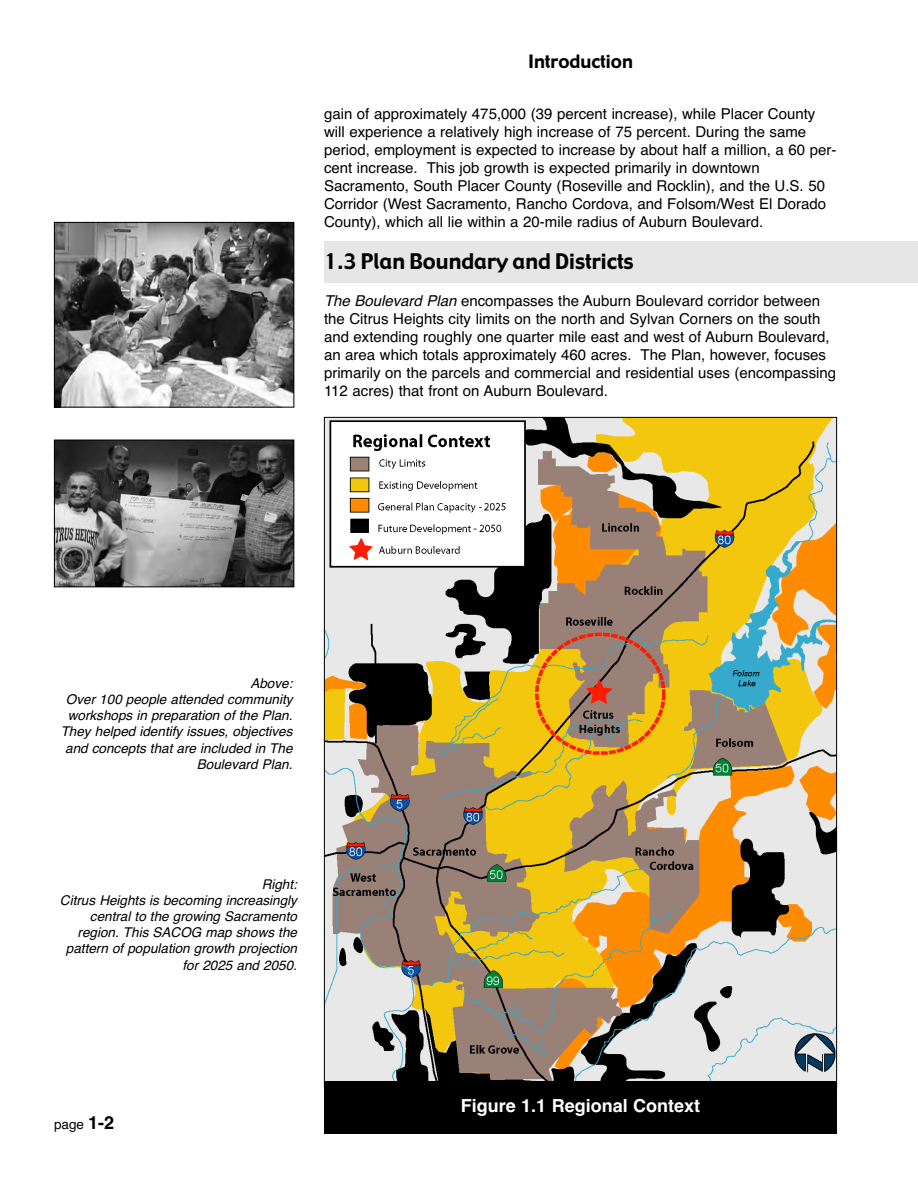
<style>
.page{position:relative;width:918px;height:1188px;background:#fff}
.page>*{position:absolute;margin:0;border:0;box-sizing:border-box;transform-origin:0 0}
.t1{font:21px "Gadget";color:#000}
.t2{font:700 18px "Helvetica";color:#fff}
.t3{font:18px "Gadget";color:#000}
.t4{font:15px/18px "Helvetica";color:#000}
.t5{font:italic 13.5px/16.2px "Helvetica";color:#000;text-align:right}
.t6{font:13.5px "Helvetica";color:#000}
.s1{font-style:italic}
.s2{font-weight:700;font-size:18px}
</style>
<div class="page">
<div style="left:324px;top:242px;width:594px;height:42px;background:#e6e6e6"></div>
<img style="left:326px;top:419px;width:509px;height:663px">
<img style="left:56px;top:224px;width:236px;height:182px">
<div style="left:54px;top:222px;width:240px;height:186px;border:1px solid #000"></div>
<img style="left:56px;top:442px;width:236px;height:143px">
<div style="left:54px;top:440px;width:240px;height:147px;border:1px solid #000"></div>
<div style="left:324px;top:1082px;width:513px;height:52px;background:#000"></div>
<p class="t3" style="left:528px;top:52px;width:106px">Introduction</p>
<p class="t4" style="left:324px;top:105px;width:514px">gain of approximately 475,000 (39 percent increase), while Placer County will experience a relatively high increase of 75 percent. During the same period, employment is expected to increase by about half a million, a 60 per&shy;cent increase. This job growth is expected primarily in downtown Sacramento, South Placer County (Roseville and Rocklin), and the U.S. 50<br>Corridor (West Sacramento, Rancho Cordova, and Folsom/West El Dorado County), which all lie within a 20-mile radius of Auburn Boulevard.</p>
<h1 class="t1" style="left:324px;top:249px;width:311px">1.3 Plan Boundary and Districts</h1>
<p class="t4" style="left:324px;top:292px;width:514px"><span class="s1">The Boulevard Plan</span>encompasses the Auburn Boulevard corridor between the Citrus Heights city limits on the north and Sylvan Corners on the south and extending roughly one quarter mile east and west of Auburn Boulevard, an area which totals approximately 460 acres. The Plan, however, focuses primarily on the parcels and commercial and residential uses (encompassing 112 acres) that front on Auburn Boulevard.</p>
<p class="t5" style="left:61px;top:675px;width:237px">Above:<br>Over100 people attended community workshops in preparation ofthe Plan.<br>They helped identify issues,objectives and concepts thatare included in The<br>Boulevard Plan.</p>
<p class="t5" style="left:60px;top:876px;width:242px">Right:<br>Citrus Heights is becoming increasingly centralto the growing Sacramento region.This SACOG map shows the pattern ofpopulation growth projection for2025 and 2050.</p>
<p class="t6" style="left:54px;top:1116px;width:62px">page <span class="s2">1-2</span></p>
<p class="t2" style="left:461px;top:1096px;width:241px">Figure 1.1 Regional Context</p>
</div>
